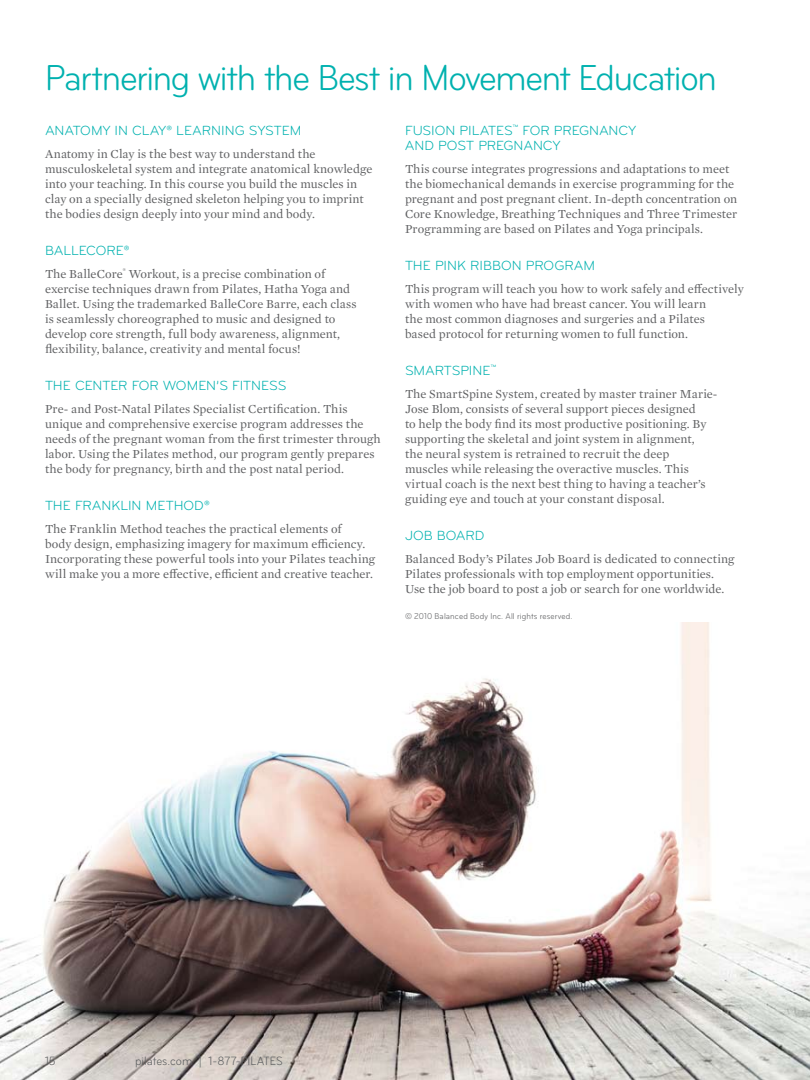
<style>
.page{position:relative;width:810px;height:1080px;background:#fff}
.page>*{position:absolute;margin:0;border:0;box-sizing:border-box;transform-origin:0 0}
.t1{font:condensed 37.5px "Bryant";letter-spacing:-.035em;color:#00b1af}
.t2{font:13.75px/15px "Bryant Pro";color:#00b1af}
.t3{font:12.5px/15px "Mercury Text G1";color:#5f6062}
.t4{font:condensed 12.5px "Bryant";color:#5f6162}
.t5{font:condensed 8.75px "Bryant";letter-spacing:.02em;color:#5f6062}
</style>
<div class="page">
<img style="left:0;top:622px;width:810px;height:458px">
<h1 class="t1" style="left:45px;top:56px;width:674px">Partnering with the Best in Movement Education</h1>
<p class="t2" style="left:45px;top:123px;width:258px">ANATOMY IN CLAY® LEARNING SYSTEM</p>
<p class="t3" style="left:45px;top:145px;width:329px">Anatomy in Clay is the best way to understand the musculoskeletal system and integrate anatomical knowledge into your teaching. In this course you build the muscles in clay on a specially designed skeleton helping you to imprint the bodies design deeply into your mind and body.</p>
<p class="t2" style="left:45px;top:243px;width:86px">BALLECORE®</p>
<p class="t3" style="left:45px;top:265px;width:313px">The BalleCore<sup>®</sup> Workout, is a precise combination of exercise techniques drawn from Pilates, Hatha Yoga and Ballet. Using the trademarked BalleCore Barre, each class is seamlessly choreographed to music and designed to develop core strength, full body awareness, alignment, flexibility, balance, creativity and mental focus!</p>
<p class="t2" style="left:45px;top:378px;width:243px">TH E CENTER FOR WOMEN’S FITNESS</p>
<p class="t3" style="left:45px;top:400px;width:337px">Pre- and Post-Natal Pilates Specialist Certification. This unique and comprehensive exercise program addresses the needs of the pregnant woman from the first trimester through labor. Using the Pilates method, our program gently prepares the body for pregnancy, birth and the post natal period.</p>
<p class="t2" style="left:45px;top:498px;width:166px">TH E FRANKLIN M ETHOD®</p>
<p class="t3" style="left:45px;top:520px;width:332px">The Franklin Method teaches the practical elements of<br>body design, emphasizing imagery for maximum efficiency.<br>Incorporating these powerful tools into your Pilates teaching will make you a more effective, efficient and creative teacher.</p>
<p class="t2" style="left:405px;top:123px;width:232px">FUSION PILATES<sup>™</sup> FOR PREGNANCY<br>AND POST PREGNANCY</p>
<p class="t3" style="left:405px;top:160px;width:334px">This course integrates progressions and adaptations to meet the biomechanical demands in exercise programming for the pregnant and post pregnant client. In-depth concentration on Core Knowledge, Breathing Techniques and Three Trimester Programming are based on Pilates and Yoga principals.</p>
<p class="t2" style="left:405px;top:258px;width:192px">TH E PINK RIBBON PROGRAM</p>
<p class="t3" style="left:405px;top:280px;width:340px">This program will teach you how to work safely and effectively with women who have had breast cancer. You will learn<br>the most common diagnoses and surgeries and a Pilates<br>based protocol for returning women to full function.</p>
<p class="t2" style="left:405px;top:363px;width:93px">SMARTSPINE<sup>™</sup></p>
<p class="t3" style="left:405px;top:385px;width:314px">The SmartSpine System, created by master trainer Marie-Jose Blom, consists of several support pieces designed<br>to help the body find its most productive positioning. By supporting the skeletal and joint system in alignment,<br>the neural system is retrained to recruit the deep<br>muscles while releasing the overactive muscles. This virtual coach is the next best thing to having a teacher’s guiding eye and touch at your constant disposal.</p>
<p class="t2" style="left:405px;top:528px;width:81px">JOB BOARD</p>
<p class="t3" style="left:405px;top:550px;width:331px">Balanced Body’s Pilates Job Board is dedicated to connecting<br>Pilates professionals with top employment opportunities.<br>Use the job board to post a job or search for one worldwide.</p>
<p class="t5" style="left:405px;top:611px;width:169px">© 2010 Balanced Body Inc. All rights reserved.</p>
<p class="t4" style="left:45px;top:1054px;width:12px">15</p>
<p class="t4" style="left:135px;top:1054px;width:149px">pilates.com | 1-877-PILATES</p>
</div>
